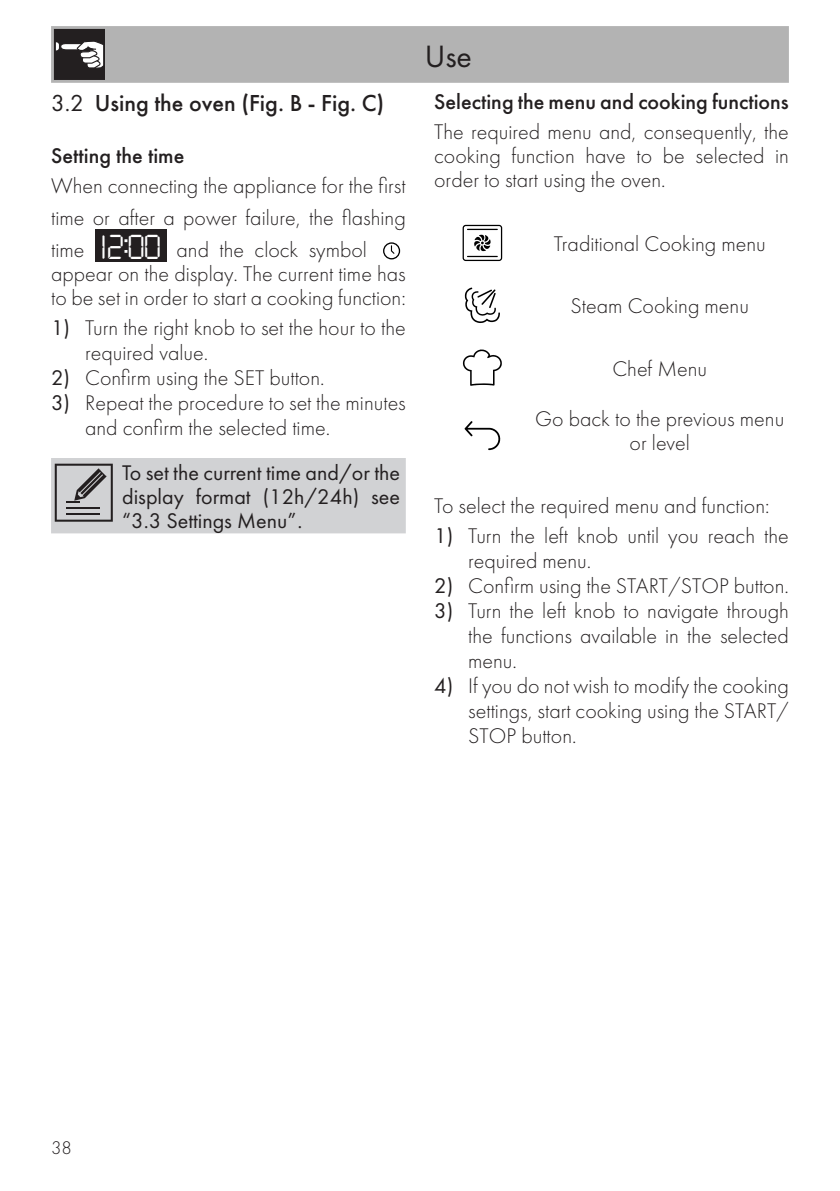
<style>
.page{position:relative;width:840px;height:1191px;background:#fff}
.page>*{position:absolute;margin:0;border:0;box-sizing:border-box;transform-origin:0 0}
.Testo{font:36px "Digital Danilo";color:#fff}
.t1{font:32px "Futura PT";color:#231f20}
.t2{font:500 24px "Futura";color:#231f20}
.Titoletto{font:300 22px/25px "Futura";color:#231f20}
.Testo-2{font:300 22px/24px "Futura";color:#231f20;text-align:justify}
.Avvertenze{font:22px/24px "Futura";color:#231f20;text-align:justify}
.Titoletto-2{font:500 22px "Futura";color:#231f20}
.t3{font:300 19px "Futura";color:#231f20}
.s1{font-weight:400}
</style>
<div class="page">
<div style="left:51px;top:26px;width:737px;height:57px;background:#b3b3b3"></div>
<svg style="left:54px;top:29px;width:51px;height:51px"></svg>
<div style="left:95px;top:229px;width:71px;height:33px;background:#231f20"></div>
<svg style="left:383px;top:242px;width:17px;height:17px"></svg>
<div style="left:51px;top:458px;width:354px;height:75px;background:#d1d2d4"></div>
<svg style="left:462px;top:225px;width:40px;height:36px"></svg>
<svg style="left:464px;top:287px;width:35px;height:36px"></svg>
<svg style="left:462px;top:349px;width:39px;height:37px"></svg>
<svg style="left:464px;top:421px;width:36px;height:29px"></svg>
<p class="t2" style="left:51px;top:88px;width:334px"><span class="s1">3.2</span> Using the oven (Fig. B - Fig. C)</p>
<p class="Titoletto-2" style="left:51px;top:142px;width:135px">Setting the time</p>
<p class="Testo-2" style="left:51px;top:169px;width:356px;line-height:32px">When connecting the appliance for the first time or after a power failure, the flashing time</p>
<p class="Testo" style="left:100px;top:219px;width:62px">12:00</p>
<p class="Testo-2" style="left:51px;top:237px;width:356px;text-align:left;text-indent:125px">and the clock symbol appear on the display. The current time has to be set in order to start a cooking function:</p>
<p class="Titoletto" style="left:85px;top:316px;width:322px;text-indent:-34px"><span class="s1">1)</span> Turn the right knob to set the hour to the required value.</p>
<p class="Titoletto" style="left:51px;top:366px;width:275px"><span class="s1">2)</span> Confirm using the SET button.</p>
<p class="Titoletto" style="left:85px;top:391px;width:322px;text-indent:-34px"><span class="s1">3)</span> Repeat the procedure to set the minutes and confirm the selected time.</p>
<p class="Avvertenze" style="left:122px;top:460px;width:279px">To set the current time and/or the display format (12h/24h) see “3.3 Settings Menu”.</p>
<h2 class="t1" style="left:424px;top:37px;width:49px">Use</h2>
<p class="Titoletto-2" style="left:434px;top:88px;width:356px">Selecting the menu and cooking functions</p>
<p class="Titoletto" style="left:434px;top:120px;width:356px;line-height:24px;text-align:justify">The required menu and, consequently, the cooking function have to be selected in order to start using the oven.</p>
<p class="Testo-2" style="left:553px;top:232px;width:213px">Traditional Cooking menu</p>
<p class="Testo-2" style="left:570px;top:294px;width:180px">Steam Cooking menu</p>
<p class="Testo-2" style="left:612px;top:356px;width:96px">Chef Menu</p>
<p class="Testo-2" style="left:535px;top:407px;width:250px;text-align:center">Go back to the previous menu or level</p>
<p class="Testo-2" style="left:434px;top:493px;width:337px">To select the required menu and function:</p>
<p class="Titoletto" style="left:468px;top:523px;width:322px;text-indent:-34px"><span class="s1">1)</span> Turn the left knob until you reach the required menu.</p>
<p class="Titoletto" style="left:434px;top:573px;width:356px"><span class="s1">2)</span> Confirm using the START/STOP button.</p>
<p class="Titoletto" style="left:468px;top:598px;width:322px;text-align:justify;text-indent:-34px"><span class="s1">3)</span> Turn the left knob to navigate through the functions available in the selected menu.</p>
<p class="Titoletto" style="left:468px;top:673px;width:322px;text-align:justify;text-indent:-34px"><span class="s1">4)</span> If you do not wish to modify the cooking settings, start cooking using the START/ STOP button.</p>
<p class="t3" style="left:51px;top:1136px;width:22px">38</p>
</div>
